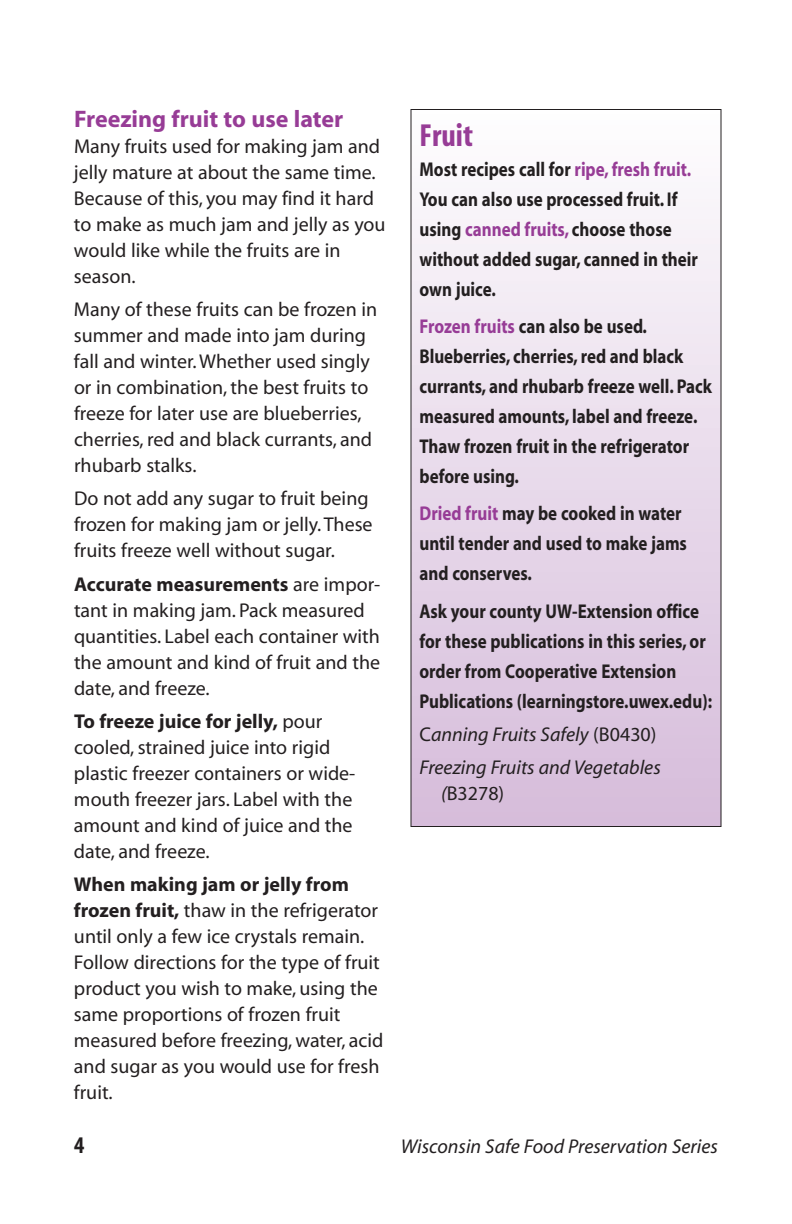
<style>
.page{position:relative;width:792px;height:1224px;background:#fff}
.page>*{position:absolute;margin:0;border:0;box-sizing:border-box;transform-origin:0 0}
.t1{font:700 condensed 32px "Myriad";color:#973c96}
.t2{font:700 24px "Myriad";color:#973c96}
.t3{font:700 condensed 24px "Myriad";color:#231f20}
.t4{font:20px/26px "Myriad";color:#231f20}
.t5{font:700 20px/30px "Myriad";color:#231f20;scale:.85 1}
.t6{font:italic 20px/33.2px "Myriad";color:#231f20}
.s1{font-weight:700}
.s2{color:#973c96}
.s3{font-style:normal}
.s4{font-style:italic}
</style>
<div class="page">
<div style="left:411px;top:110px;width:310px;height:716px;background:linear-gradient(to bottom,#fefdfe,#d5bbda)"></div>
<p class="t2" style="left:74px;top:110px;width:271px">Freezing fruit to use later</p>
<p class="t4" style="left:74px;top:135px;width:313px">Many fruits used for making jam and jelly mature at about the same time.<br>Because of this, you may find it hard to make as much jam and jelly as you would like while the fruits are in season.</p>
<p class="t4" style="left:74px;top:298px;width:305px">Many of these fruits can be frozen in summer and made into jam during fall and winter.Whether used singly or in combination, the best fruits to freeze for later use are blueberries, cherries, red and black currants, and rhubarb stalks.</p>
<p class="t4" style="left:74px;top:487px;width:300px">Do not add any sugar to fruit being frozen for making jam or jelly.These fruits freeze well without sugar.</p>
<p class="t4" style="left:74px;top:573px;width:308px"><span class="s1">Accurate measurements</span> are impor&shy;tant in making jam. Pack measured quantities. Label each container with the amount and kind of fruit and the date, and freeze.</p>
<p class="t4" style="left:74px;top:710px;width:283px"><span class="s1">To freeze juice for jelly,</span> pour cooled, strained juice into rigid plastic freezer containers or wide&shy;mouth freezer jars. Label with the amount and kind of juice and the date, and freeze.</p>
<p class="t4" style="left:74px;top:873px;width:311px"><span class="s1">When making jam or jelly from frozen fruit,</span> thaw in the refrigerator until only a few ice crystals remain.<br>Follow directions for the type of fruit product you wish to make, using the same proportions of frozen fruit measured before freezing, water, acid and sugar as you would use for fresh fruit.</p>
<p class="t3" style="left:74px;top:1136px;width:12px">4</p>
<p class="t6" style="left:401px;top:1131px;width:319px">Wisconsin Safe Food Preservation Series</p>
<h1 class="t1" style="left:420px;top:124px;width:55px">Fruit</h1>
<p class="t5" style="left:420px;top:156px;width:329px">Most recipes call for <span class="s2">ripe, fresh fruit.<br></span>You can also use processed fruit. If using <span class="s2">canned fruits,</span> choose those without added sugar, canned in their own juice.</p>
<p class="t5" style="left:419px;top:313px;width:346px"><span class="s2">Frozen fruits</span> can also be used.<br>Blueberries, cherries, red and black currants, and rhubarb freeze well. Pack measured amounts, label and freeze.<br>Thaw frozen fruit in the refrigerator before using.</p>
<p class="t5" style="left:419px;top:500px;width:316px"><span class="s2">Dried fruit</span> may be cooked in water until tender and used to make jams and conserves.</p>
<p class="t5" style="left:419px;top:598px;width:346px">Ask your county UW-Extension office for these publications in this series, or order from Cooperative Extension Publications (learningstore.uwex.edu):</p>
<p class="t6" style="left:420px;top:719px;width:243px"><span class="s3">C</span>anning Fruits Safely <span class="s3">(B0430)<br></span>Freezing Fruits and Vegetables</p>
<p class="t4" style="left:441px;top:782px;width:65px"><span class="s4">(</span>B3278)</p>
</div>
